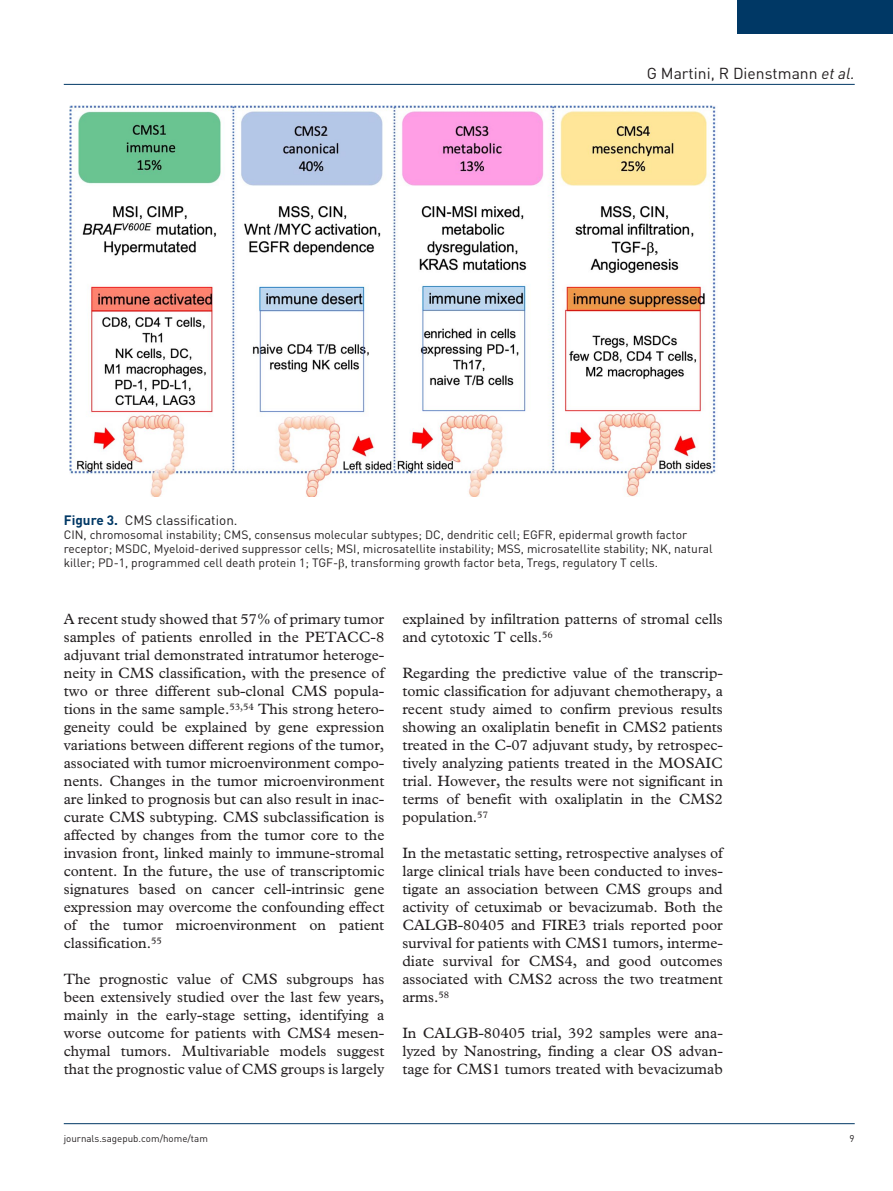
<style>
.page{position:relative;width:893px;height:1191px;background:#fff}
.page>*{position:absolute;margin:0;border:0;box-sizing:border-box;transform-origin:0 0}
.t1{font:15.75px "DIN";color:#231f20}
.t2{font:15px/18px "Plantin Std";color:#231f20;text-align:justify}
.t3{font:13.5px "DIN";color:#231f20}
.t4{font:12px/14.2px "DIN";color:#231f20}
.t5{font:9.75px "DIN";color:#231f20}
.s1{font-style:italic}
.s2{font-weight:700;color:#003865}
</style>
<div class="page">
<hr style="left:64px;top:84px;width:791px;height:1px;background:#003865">
<hr style="left:64px;top:1123px;width:791px;height:1px;background:#003865">
<div style="left:738px;top:0;width:155px;height:34px;background:#003865"></div>
<img style="left:69px;top:106px;width:647px;height:391px">
<p class="t1" style="left:647px;top:63px;width:210px">G Martini, R Dienstmann <span class="s1">et al.</span></p>
<p class="t3" style="left:64px;top:511px;width:175px"><span class="s2">Figure 3.</span> CMS classification.</p>
<p class="t4" style="left:64px;top:527px;width:650px">CIN, chromosomal instability; CMS, consensus molecular subtypes; DC, dendritic cell; EGFR, epidermal growth factor receptor; MSDC, Myeloid-derived suppressor cells; MSI, microsatellite instability; MSS, microsatellite stability; NK, natural killer; PD-1, programmed cell death protein 1; TGF- , transforming growth factor beta, Tregs, regulatory T cells.</p>
<p class="t2" style="left:64px;top:610px;width:322px">A recent study showed that 57% of primary tumor samples of patients enrolled in the PETACC-8 adjuvant trial demonstrated intratumor heteroge&shy;neity in CMS classification, with the presence of two or three different sub-clonal CMS popula&shy;tions in the same sample.<sup>53,54</sup> This strong hetero&shy;geneity could be explained by gene expression variations between different regions of the tumor, associated with tumor microenvironment compo&shy;nents. Changes in the tumor microenvironment are linked to prognosis but can also result in inac&shy;curate CMS subtyping. CMS subclassification is affected by changes from the tumor core to the invasion front, linked mainly to immune-stromal content. In the future, the use of transcriptomic signatures based on cancer cell-intrinsic gene expression may overcome the confounding effect of the tumor microenvironment on patient classification.<sup>55</sup></p>
<p class="t2" style="left:64px;top:970px;width:322px">The prognostic value of CMS subgroups has been extensively studied over the last few years, mainly in the early-stage setting, identifying a worse outcome for patients with CMS4 mesen&shy;chymal tumors. Multivariable models suggest that the prognostic value of CMS groups is largely</p>
<p class="t2" style="left:402px;top:610px;width:322px">explained by infiltration patterns of stromal cells and cytotoxic T cells.<sup>56</sup></p>
<p class="t2" style="left:402px;top:664px;width:322px">Regarding the predictive value of the transcrip&shy;tomic classification for adjuvant chemotherapy, a recent study aimed to confirm previous results showing an oxaliplatin benefit in CMS2 patients treated in the C-07 adjuvant study, by retrospec&shy;tively analyzing patients treated in the MOSAIC trial. However, the results were not significant in terms of benefit with oxaliplatin in the CMS2 population.<sup>57</sup></p>
<p class="t2" style="left:402px;top:844px;width:322px">In the metastatic setting, retrospective analyses of large clinical trials have been conducted to inves&shy;tigate an association between CMS groups and activity of cetuximab or bevacizumab. Both the CALGB-80405 and FIRE3 trials reported poor survival for patients with CMS1 tumors, interme&shy;diate survival for CMS4, and good outcomes associated with CMS2 across the two treatment arms.<sup>58</sup></p>
<p class="t2" style="left:402px;top:1024px;width:322px">In CALGB-80405 trial, 392 samples were ana&shy;lyzed by Nanostring, finding a clear OS advan&shy;tage for CMS1 tumors treated with bevacizumab</p>
<p class="t5" style="left:64px;top:1132px;width:146px">journals.sagepub.com/home/tam</p>
<p class="t5" style="left:850px;top:1132px;width:7px">9</p>
</div>
